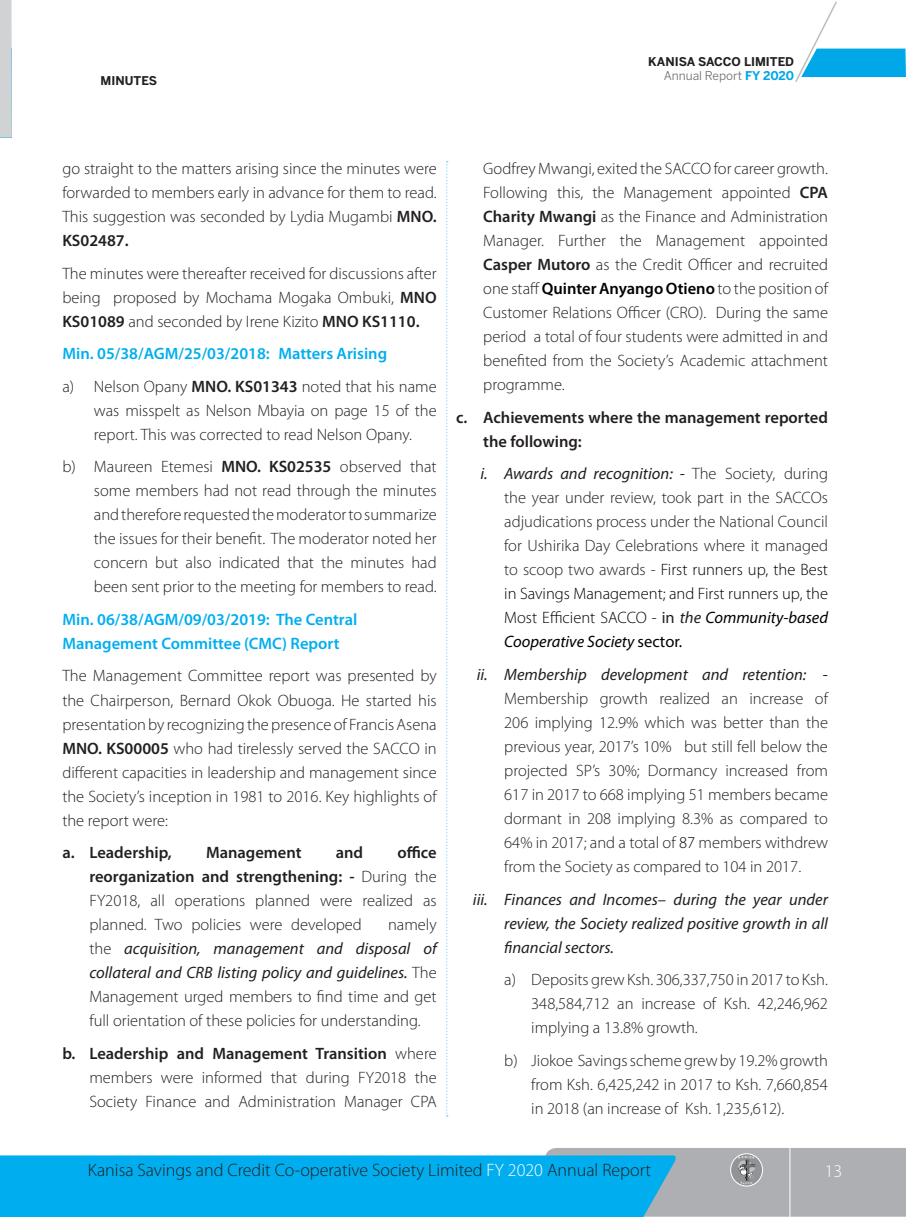
<style>
.page{position:relative;width:906px;height:1217px;background:#fff}
.page>*{position:absolute;margin:0;border:0;box-sizing:border-box;transform-origin:0 0}
.t1{font:300 18px "Myriad Pro";color:#231f20}
.t2{font:300 18px "Myriad Pro";color:#fff}
.t3{font:300 16.5px/24px "Myriad Pro";color:#231f20;text-align:justify}
.t4{font:300 16.5px/24px "Myriad Pro";color:#221e1f;text-align:justify}
.t5{font:600 16.5px/24px "Myriad Pro";color:#00aeef}
.t6{font:italic 16.5px/24px "Myriad Pro";color:#231f20;text-align:justify}
.t7{font:600 16.5px/24px "Myriad Pro";color:#231f20}
.t8{font:700 12px/14.4px "Benton Sans";color:#231f20;text-align:right}
.s1{font-weight:400;color:#6c6d70}
.s2{color:#00a8e7}
.s3{font-weight:600}
.s4{color:#221e1f}
.s5{font-weight:400;font-style:italic}
.s6{font-weight:600;color:#000}
.s7{color:#000}
.s8{font-weight:400}
.s9{font-weight:400;font-style:italic;color:#000}
.s10{font-weight:400;color:#000}
.s11{color:#fff}
</style>
<div class="page">
<svg style="left:795px;top:1px;width:111px;height:81px"></svg>
<div style="left:0;top:0;width:12px;height:137px;background:#d1d2d4"></div>
<svg style="left:446px;top:161px;width:1px;height:955px"></svg>
<svg style="left:0;top:1148px;width:906px;height:68px;background:#42b3df"></svg>
<p class="t8" style="left:101px;top:74px;width:58px">MINUTES</p>
<p class="t8" style="left:648px;top:54px;width:147px">KANISA SACCO LIMITED<br><span class="s1">Annual Report</span> <span class="s2">FY 2020</span></p>
<p class="t3" style="left:62px;top:156px;width:376px">go straight to the matters arising since the minutes were forwarded to members early in advance for them to read.<br>This suggestion was seconded by Lydia Mugambi <span class="s3">MNO.<br>KS02487.</span></p>
<p class="t3" style="left:62px;top:261px;width:376px">The minutes were thereafter received for discussions after being proposed by Mochama Mogaka Ombuki, <span class="s3">MNO KS01089</span> and seconded by Irene Kizito <span class="s3">MNO KS1110.</span></p>
<p class="t5" style="left:62px;top:341px;width:326px">Min. 05/38/AGM/25/03/2018: Matters Arising</p>
<p class="t3" style="left:94px;top:374px;width:344px;text-indent:-31px">a) Nelson Opany <span class="s3">MNO. KS01343</span> noted that his name was misspelt as Nelson Mbayia on page 15 of the report. This was corrected to read Nelson Opany.</p>
<p class="t3" style="left:94px;top:454px;width:344px;text-indent:-32px">b) Maureen Etemesi <span class="s3">MNO. KS02535</span> observed that some members had not read through the minutes and therefore requested the moderator to summarize the issues for their benefit. The moderator noted her concern but also indicated that the minutes had been sent prior to the meeting for members to read.</p>
<p class="t5" style="left:62px;top:607px;width:296px">Min. 06/38/AGM/09/03/2019: The Central<br>Management Committee (CMC) Report</p>
<p class="t3" style="left:62px;top:663px;width:376px">The Management Committee report was presented by the Chairperson, Bernard Okok Obuoga. He started his presentation by recognizing the presence of Francis Asena <span class="s3">MNO. KS00005</span> who had tirelessly served the SACCO in different capacities in leadership and management since the Society’s inception in 1981 to 2016. Key highlights of the report were:</p>
<p class="t7" style="left:62px;top:840px;width:111px">a. Leadership,</p>
<p class="t7" style="left:206px;top:840px;width:97px">Management</p>
<p class="t7" style="left:336px;top:840px;width:29px">and</p>
<p class="t3" style="left:89px;top:840px;width:349px;text-indent:308px"><span class="s3">office reorganization and strengthening: -</span> During the FY2018, all operations planned were realized as planned. <span class="s4">Two policies were developed</span></p>
<p class="t4" style="left:89px;top:912px;width:349px;text-indent:299px">namely the <span class="s5">acquisition, management and disposal of collateral and CRB listing policy and guidelines.</span> The Management urged members to find time and get full orientation of these policies for understanding.</p>
<p class="t3" style="left:89px;top:1040px;width:349px;text-indent:-27px"><span class="s3">b. Leadership and Management Transition</span> where members were informed that during FY2018 the Society Finance and Administration Manager CPA</p>
<p class="t3" style="left:483px;top:156px;width:346px">Godfrey Mwangi, exited the SACCO for career growth.<br>Following this, the Management appointed <span class="s3">CPA Charity Mwangi</span> as the Finance and Administration Manager. Further the Management appointed <span class="s3">Casper Mutoro</span> as the Credit Officer and recruited one staff <span class="s6">Quinter Anyango Otieno</span> to the position of Customer Relations Officer (CRO). During the same period a total of four students were admitted in and benefited from the Society’s Academic attachment programme.</p>
<p class="t7" style="left:483px;top:404px;width:346px;text-indent:-27px">c. Achievements where the management reported the following:</p>
<p class="t3" style="left:504px;top:461px;width:325px;text-indent:-24px"><span class="s5">i. Awards and recognition: -</span> The Society, during the year under review, took part in the SACCOs adjudications process under the National Council for Ushirika Day Celebrations where it managed to scoop two awards - <span class="s7">First runners up, the Best in Savings Management; and First runners up, the Most Efficient SACCO -</span> <span class="s8">in</span> <span class="s5">the</span> <span class="s9">Community-based Cooperative Society</span> <span class="s10">sector.</span></p>
<p class="t3" style="left:504px;top:662px;width:325px;text-indent:-28px"><span class="s5">ii. Membership development and retention:</span> <span class="s8">- </span>Membership growth realized an increase of 206 implying 12.9% which was better than the previous year, 2017’s 10% but still fell below the projected SP’s 30%; Dormancy increased from 617 in 2017 to 668 implying 51 members became dormant in 208 implying 8.3% as compared to 64% in 2017; and a total of <span class="s7">87</span> members withdrew from the Society as compared to 104 in 2017.</p>
<p class="t6" style="left:504px;top:886px;width:325px;text-indent:-31px">iii. Finances and Incomes– during the year under review, the Society realized positive growth in all financial sectors.</p>
<p class="t3" style="left:531px;top:967px;width:298px;text-indent:-27px">a) Deposits grew Ksh. 306,337,750 in 2017 to Ksh.<br>348,584,712 an increase of Ksh. 42,246,962 implying a 13.8% growth.</p>
<p class="t3" style="left:531px;top:1047px;width:298px;text-indent:-27px">b) Jiokoe Savings scheme grew by 19.2% growth from Ksh. 6,425,242 in 2017 to Ksh. 7,660,854 in 2018 (an increase of Ksh. 1,235,612).</p>
<p class="t1" style="left:88px;top:1159px;width:565px">Kanisa Savings and Credit Co-operative Society Limited <span class="s11">FY 2020</span> Annual Report</p>
<p class="t2" style="left:824px;top:1159px;width:19px">13</p>
</div>
